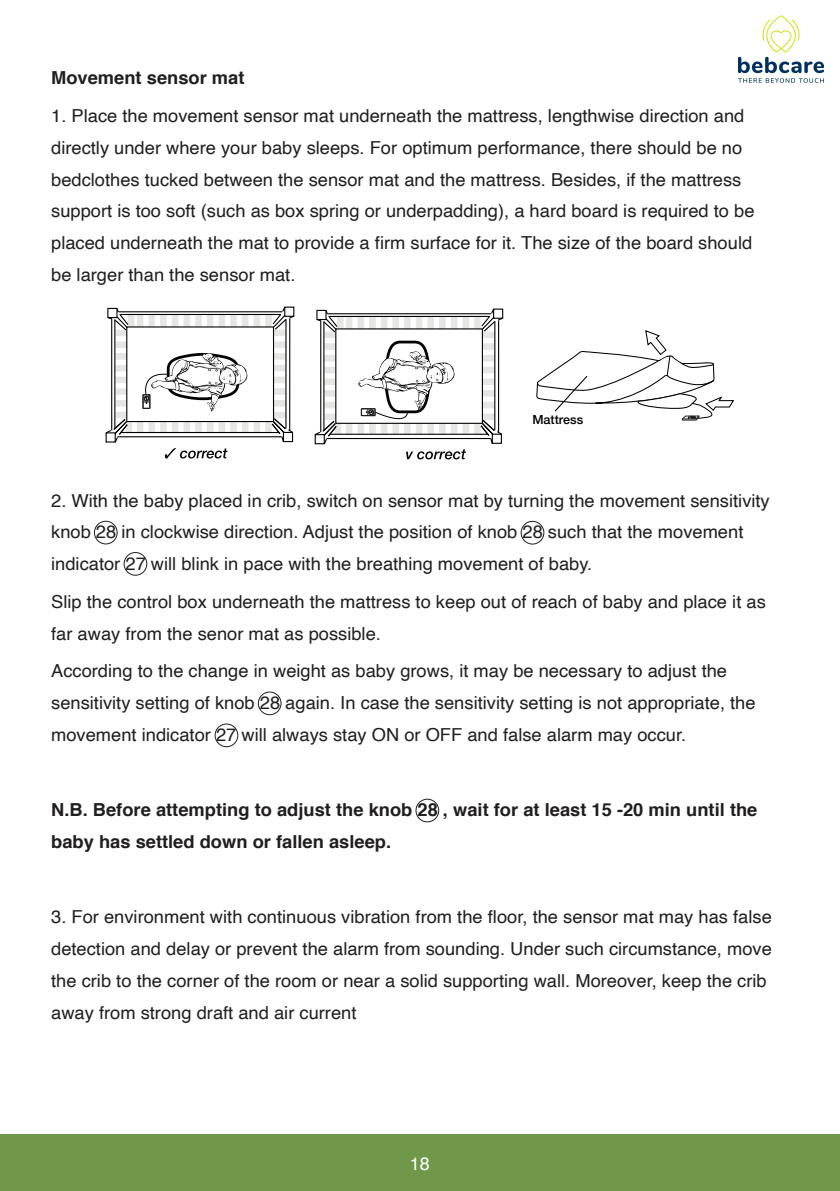
<style>
.page{position:relative;width:840px;height:1191px;background:#fff}
.page>*{position:absolute;margin:0;border:0;box-sizing:border-box;transform-origin:0 0}
.t1{font:18px/31.8px "Helvetica";color:#211e1f}
.t2{font:700 18px/31.8px "Helvetica";color:#211e1f}
.t3{font:18px "Helvetica";color:#fff}
.t4{font:500 12.6px "Helvetica Neue";color:#000}
</style>
<div class="page">
<div style="left:0;top:1134px;width:839px;height:57px;background:#70984b"></div>
<div style="left:270px;top:329px;width:15px;height:7px;background:#e6e6e5"></div>
<div style="left:270px;top:376px;width:15px;height:7px;background:#e6e6e5"></div>
<div style="left:270px;top:365px;width:15px;height:6px;background:#e6e6e5"></div>
<div style="left:270px;top:353px;width:15px;height:7px;background:#e6e6e5"></div>
<div style="left:270px;top:341px;width:15px;height:7px;background:#e6e6e5"></div>
<div style="left:270px;top:400px;width:15px;height:6px;background:#e6e6e5"></div>
<div style="left:270px;top:412px;width:15px;height:6px;background:#e6e6e5"></div>
<div style="left:270px;top:388px;width:15px;height:7px;background:#e6e6e5"></div>
<div style="left:115px;top:329px;width:16px;height:7px;background:#e6e6e5"></div>
<div style="left:115px;top:376px;width:16px;height:7px;background:#e6e6e5"></div>
<div style="left:115px;top:365px;width:16px;height:6px;background:#e6e6e5"></div>
<div style="left:115px;top:353px;width:16px;height:7px;background:#e6e6e5"></div>
<div style="left:115px;top:341px;width:16px;height:7px;background:#e6e6e5"></div>
<div style="left:115px;top:400px;width:16px;height:6px;background:#e6e6e5"></div>
<div style="left:115px;top:412px;width:16px;height:6px;background:#e6e6e5"></div>
<div style="left:115px;top:388px;width:16px;height:7px;background:#e6e6e5"></div>
<div style="left:126px;top:326px;width:148px;height:96px;background:#fff;border:1px solid #000"></div>
<svg style="left:107px;top:307px;width:188px;height:24px"></svg>
<hr style="left:118px;top:311px;width:164px;height:1px;background:#000">
<hr style="left:119px;top:314px;width:162px;height:1px;background:#000">
<svg style="left:105px;top:417px;width:189px;height:41px"></svg>
<hr style="left:285px;top:319px;width:1px;height:109px;background:#000">
<hr style="left:289px;top:319px;width:1px;height:111px;background:#000">
<hr style="left:121px;top:432px;width:157px;height:1px;background:#000">
<hr style="left:114px;top:319px;width:1px;height:109px;background:#000">
<hr style="left:117px;top:436px;width:164px;height:1px;background:#000">
<hr style="left:111px;top:318px;width:1px;height:112px;background:#000">
<div style="left:478px;top:331px;width:16px;height:7px;background:#e6e6e5"></div>
<div style="left:324px;top:331px;width:16px;height:7px;background:#e6e6e5"></div>
<div style="left:335px;top:328px;width:147px;height:96px;background:#fff"></div>
<svg style="left:316px;top:308px;width:187px;height:25px"></svg>
<hr style="left:327px;top:313px;width:164px;height:1px;background:#000">
<hr style="left:328px;top:316px;width:161px;height:1px;background:#000">
<hr style="left:494px;top:321px;width:1px;height:109px;background:#000">
<hr style="left:497px;top:320px;width:2px;height:112px;background:#000">
<hr style="left:323px;top:321px;width:1px;height:109px;background:#000">
<hr style="left:320px;top:320px;width:1px;height:112px;background:#000">
<svg style="left:142px;top:353px;width:106px;height:58px"></svg>
<svg style="left:314px;top:339px;width:188px;height:120px"></svg>
<svg style="left:536px;top:330px;width:198px;height:90px"></svg>
<div style="left:520px;top:521px;width:24px;height:23px;border:1px solid #211e1f;border-radius:50%"></div>
<div style="left:215px;top:723px;width:23px;height:24px;border:1px solid #211e1f;border-radius:50%"></div>
<div style="left:258px;top:692px;width:23px;height:23px;border:1px solid #211e1f;border-radius:50%"></div>
<div style="left:415px;top:799px;width:23px;height:23px;border:1px solid #211e1f;border-radius:50%"></div>
<div style="left:124px;top:552px;width:23px;height:23px;border:1px solid #211e1f;border-radius:50%"></div>
<div style="left:94px;top:521px;width:23px;height:23px;border:1px solid #211e1f;border-radius:50%"></div>
<svg style="left:738px;top:15px;width:85px;height:68px"></svg>
<p class="t2" style="left:51px;top:62px;width:195px">Movement sensor mat</p>
<p class="t1" style="left:51px;top:100px;width:704px">1. Place the movement sensor mat underneath the mattress, lengthwise direction and directly under where your baby sleeps. For optimum performance, there should be no bedclothes tucked between the sensor mat and the mattress. Besides, if the mattress support is too soft (such as box spring or underpadding), a hard board is required to be placed underneath the mat to provide a firm surface for it. The size of the board should be larger than the sensor mat.</p>
<p class="t4" style="left:532px;top:409px;width:52px">Mattress</p>
<p class="t1" style="left:51px;top:485px;width:719px">2. With the baby placed in crib, switch on sensor mat by turning the movement sensitivity knob 28 in clockwise direction. Adjust the position of knob 28 such that the movement indicator 27 will blink in pace with the breathing movement of baby.</p>
<p class="t1" style="left:51px;top:586px;width:715px">Slip the control box underneath the mattress to keep out of reach of baby and place it as far away from the senor mat as possible.</p>
<p class="t1" style="left:51px;top:655px;width:705px">According to the change in weight as baby grows, it may be necessary to adjust the sensitivity setting of knob 28 again. In case the sensitivity setting is not appropriate, the movement indicator 27 will always stay ON or OFF and false alarm may occur.</p>
<p class="t2" style="left:51px;top:794px;width:707px">N.B. Before attempting to adjust the knob 28 , wait for at least 15 -20 min until the baby has settled down or fallen asleep.</p>
<p class="t1" style="left:51px;top:901px;width:721px">3. For environment with continuous vibration from the floor, the sensor mat may has false detection and delay or prevent the alarm from sounding. Under such circumstance, move the crib to the corner of the room or near a solid supporting wall. Moreover, keep the crib away from strong draft and air current</p>
<p class="t3" style="left:410px;top:1150px;width:22px">18</p>
</div>
